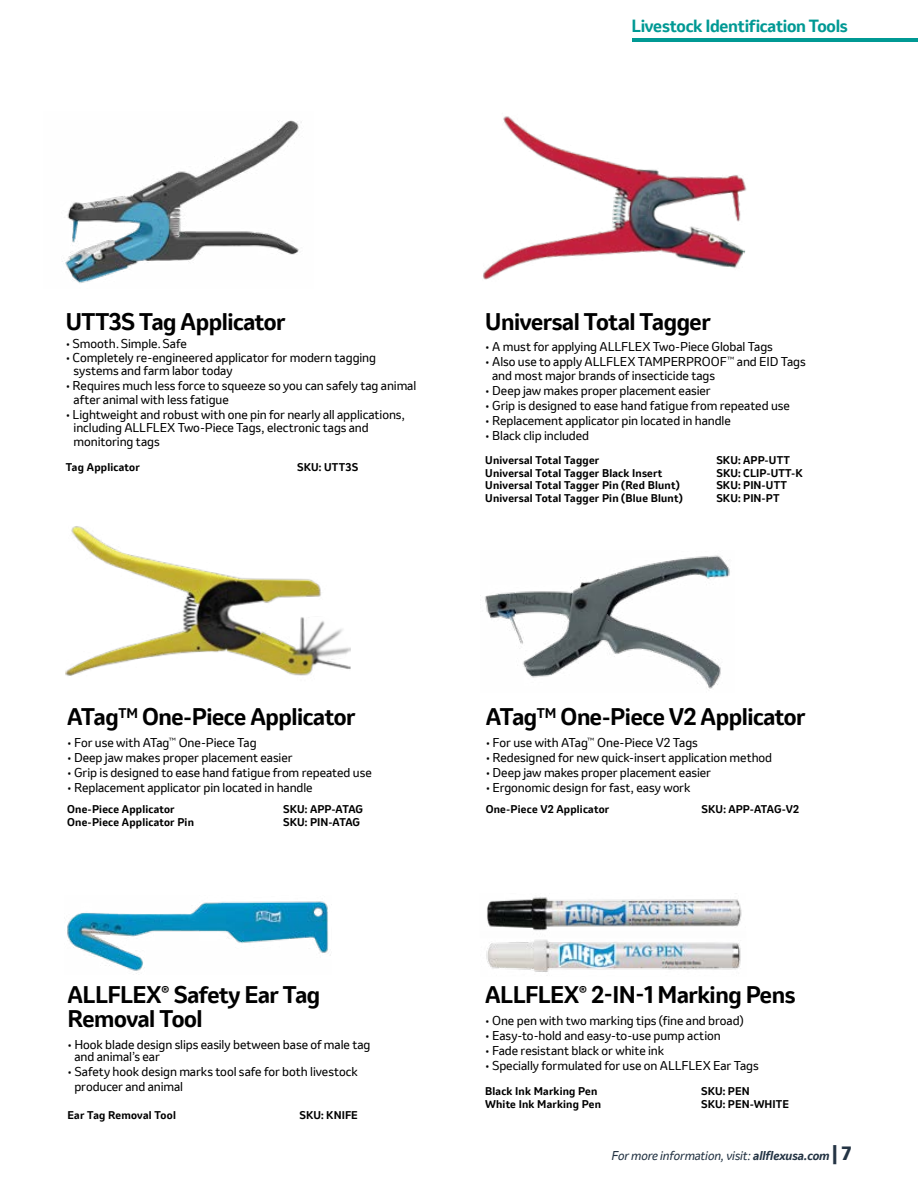
<style>
.page{position:relative;width:918px;height:1188px;background:#fff}
.page>*{position:absolute;margin:0;border:0;box-sizing:border-box;transform-origin:0 0}
.t1{font:700 22.5px/24px "Invention";letter-spacing:-.02em;color:#000}
.t2{font:700 16.5px "Invention";letter-spacing:-.02em;color:#009994}
.t3{font:12px/13.5px "Invention";letter-spacing:-.005em;color:#000}
.t4{font:italic 12px "Invention";letter-spacing:-.01em;color:#243444}
.t5{font:700 10.5px "Invention";letter-spacing:.02em;color:#000}
.s1{font-weight:700}
.s2{font-weight:800;font-style:normal;font-size:18px}
</style>
<div class="page">
<img style="left:67px;top:901px;width:264px;height:73px">
<img style="left:487px;top:897px;width:255px;height:34px">
<img style="left:486px;top:939px;width:255px;height:33px">
<img style="left:483px;top:116px;width:264px;height:164px">
<img style="left:62px;top:120px;width:240px;height:163px">
<img style="left:65px;top:526px;width:286px;height:150px">
<hr style="left:632px;top:38px;width:286px;height:4px;background:#009994">
<img style="left:480px;top:555px;width:250px;height:134px">
<h2 class="t2" style="left:632px;top:14px;width:218px">Livestock Identification Tools</h2>
<h1 class="t1" style="left:66px;top:309px;width:221px">UTT3S Tag Applicator</h1>
<p class="t3" style="left:66px;top:337px;width:123px">• Smooth. Simple. Safe</p>
<p class="t3" style="left:74px;top:351px;width:304px;text-indent:-8px">• Completely re-engineered applicator for modern tagging systems and farm labor today</p>
<p class="t3" style="left:74px;top:379px;width:344px;text-indent:-8px">• Requires much less force to squeeze so you can safely tag animal after animal with less fatigue</p>
<p class="t3" style="left:74px;top:408px;width:333px;text-indent:-8px">• Lightweight and robust with one pin for nearly all applications, including ALLFLEX Two-Piece Tags, electronic tags and monitoring tags</p>
<p class="t5" style="left:66px;top:460px;width:76px">Tag Applicator</p>
<p class="t5" style="left:297px;top:460px;width:62px">SKU: UTT3S</p>
<h1 class="t1" style="left:485px;top:309px;width:227px">Universal Total Tagger</h1>
<p class="t3" style="left:485px;top:340px;width:289px">• A must for applying ALLFLEX Two-Piece Global Tags</p>
<p class="t3" style="left:492px;top:355px;width:315px;text-indent:-7px">• Also use to apply ALLFLEX TAMPERPROOF<sup>™</sup> and EID Tags and most major brands of insecticide tags</p>
<p class="t3" style="left:485px;top:384px;width:227px">• Deep jaw makes proper placement easier</p>
<p class="t3" style="left:485px;top:399px;width:306px">• Grip is designed to ease hand fatigue from repeated use</p>
<p class="t3" style="left:485px;top:414px;width:247px">• Replacement applicator pin located in handle</p>
<p class="t3" style="left:485px;top:429px;width:105px">• Black clip included</p>
<p class="t5" style="left:485px;top:452px;width:116px">Universal Total Tagger</p>
<p class="t5" style="left:716px;top:452px;width:75px">SKU: APP-UTT</p>
<p class="t5" style="left:485px;top:465px;width:179px">Universal Total Tagger Black Insert</p>
<p class="t5" style="left:716px;top:465px;width:88px">SKU: CLIP-UTT-K</p>
<p class="t5" style="left:485px;top:478px;width:196px">Universal Total Tagger Pin (Red Blunt)</p>
<p class="t5" style="left:716px;top:478px;width:72px">SKU: PIN-UTT</p>
<p class="t5" style="left:485px;top:491px;width:199px">Universal Total Tagger Pin (Blue Blunt)</p>
<p class="t5" style="left:716px;top:491px;width:65px">SKU: PIN-PT</p>
<h1 class="t1" style="left:67px;top:705px;width:290px">ATag<sup>TM</sup> One-Piece Applicator</h1>
<p class="t3" style="left:67px;top:736px;width:191px">• For use with ATag<sup>™</sup> One-Piece Tag</p>
<p class="t3" style="left:67px;top:751px;width:227px">• Deep jaw makes proper placement easier</p>
<p class="t3" style="left:67px;top:766px;width:306px">• Grip is designed to ease hand fatigue from repeated use</p>
<p class="t3" style="left:67px;top:781px;width:247px">• Replacement applicator pin located in handle</p>
<p class="t5" style="left:67px;top:802px;width:109px">One-Piece Applicator</p>
<p class="t5" style="left:283px;top:802px;width:81px">SKU: APP-ATAG</p>
<p class="t5" style="left:67px;top:814px;width:128px">One-Piece Applicator Pin</p>
<p class="t5" style="left:283px;top:814px;width:78px">SKU: PIN-ATAG</p>
<h1 class="t1" style="left:68px;top:983px;width:254px">ALLFLEX<sup>®</sup> Safety Ear Tag<br>Removal Tool</h1>
<p class="t3" style="left:74px;top:1038px;width:298px;line-height:12px;text-indent:-7px">• Hook blade design slips easily between base of male tag and animal’s ear</p>
<p class="t3" style="left:74px;top:1064px;width:285px;line-height:15px;text-indent:-7px">• Safety hook design marks tool safe for both livestock producer and animal</p>
<p class="t5" style="left:68px;top:1108px;width:110px">Ear Tag Removal Tool</p>
<p class="t5" style="left:299px;top:1108px;width:60px">SKU: KNIFE</p>
<h1 class="t1" style="left:486px;top:705px;width:321px">ATag<sup>TM</sup> One-Piece V2 Applicator</h1>
<p class="t3" style="left:486px;top:736px;width:214px">• For use with ATag<sup>™</sup> One-Piece V2 Tags</p>
<p class="t3" style="left:486px;top:751px;width:288px">• Redesigned for new quick-insert application method</p>
<p class="t3" style="left:486px;top:766px;width:227px">• Deep jaw makes proper placement easier</p>
<p class="t3" style="left:486px;top:781px;width:206px">• Ergonomic design for fast, easy work</p>
<p class="t5" style="left:486px;top:802px;width:125px">One-Piece V2 Applicator</p>
<p class="t5" style="left:702px;top:802px;width:99px">SKU: APP-ATAG-V2</p>
<h1 class="t1" style="left:485px;top:983px;width:312px">ALLFLEX<sup>®</sup> 2-IN-1 Marking Pens</h1>
<p class="t3" style="left:485px;top:1014px;width:260px">• One pen with two marking tips (fine and broad)</p>
<p class="t3" style="left:485px;top:1029px;width:237px">• Easy-to-hold and easy-to-use pump action</p>
<p class="t3" style="left:485px;top:1044px;width:181px">• Fade resistant black or white ink</p>
<p class="t3" style="left:485px;top:1059px;width:275px">• Specially formulated for use on ALLFLEX Ear Tags</p>
<p class="t5" style="left:485px;top:1084px;width:114px">Black Ink Marking Pen</p>
<p class="t5" style="left:701px;top:1084px;width:50px">SKU: PEN</p>
<p class="t5" style="left:485px;top:1097px;width:117px">White Ink Marking Pen</p>
<p class="t5" style="left:701px;top:1097px;width:89px">SKU: PEN-WHITE</p>
<p class="t4" style="left:611px;top:1147px;width:241px">For more information, visit: <span class="s1">allflexusa.com</span> <span class="s2">| 7</span></p>
</div>
